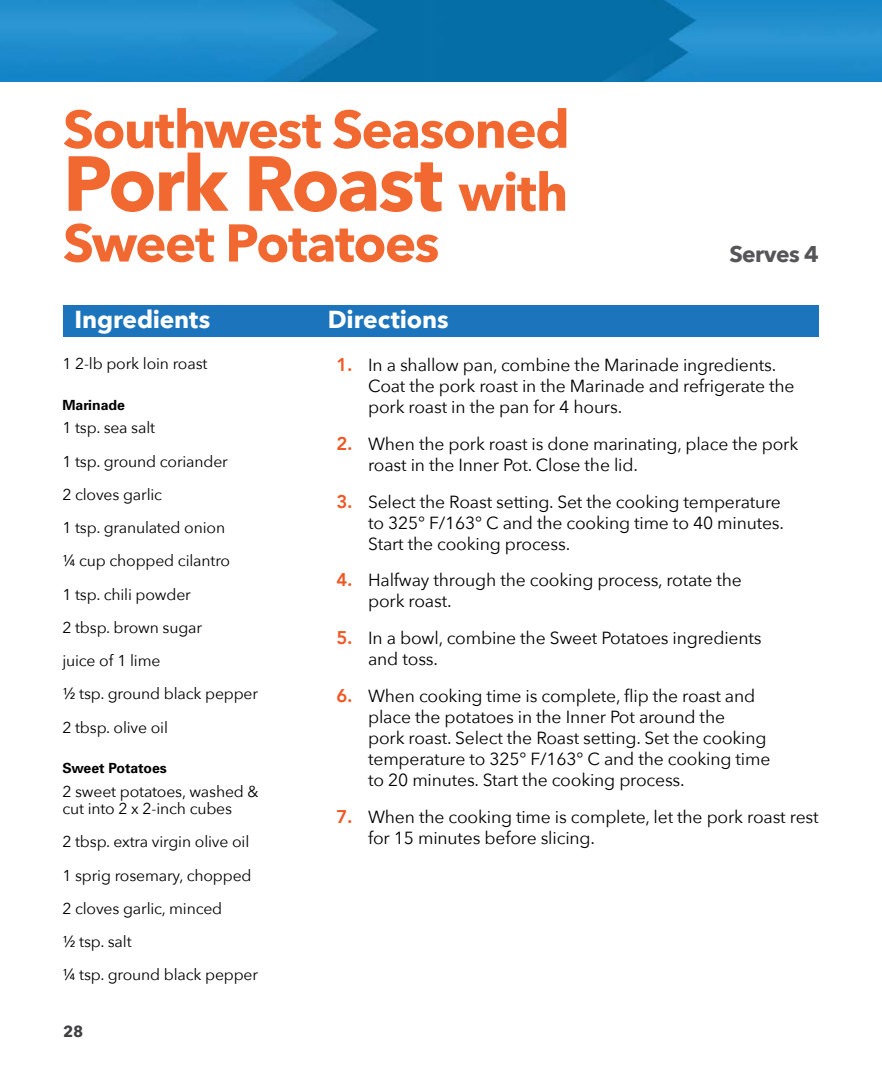
<style>
.page{position:relative;width:882px;height:1071px;background:#fff}
.page>*{position:absolute;margin:0;border:0;box-sizing:border-box;transform-origin:0 0}
.Recipe_Title{font:700 77px "Avenir Next";letter-spacing:-.035em;color:#f26831}
.Recipe_Title-2{font:700 52.5px "Avenir Next";letter-spacing:-.03em;color:#f26831}
.t1{font:700 24.5px "Avenir Next";letter-spacing:-.005em;color:#fff}
.Recipe_Title-3{font:700 22.75px "Avenir Next";letter-spacing:-.025em;color:#565659}
.t2{font:17.5px/21px "Avenir Next";letter-spacing:-.01em;color:#000}
.Ingredients{font:15.75px/17.5px "Avenir Next";letter-spacing:-.01em;color:#000}
.t3{font:700 15.75px "Avenir Next";color:#414042}
.ingredient_sub{font:700 14px "Univers";color:#000}
.s1{font-size:52.5px}
.s2{font-family:"Avenir";font-weight:800;font-size:18.38px;color:#f05622}
</style>
<div class="page">
<div style="left:63px;top:305px;width:756px;height:32px;background:#1c75bc"></div>
<img style="left:0;top:0;width:882px;height:82px">
<p class="Recipe_Title-2" style="left:63px;top:84px;width:508px">Southwest Seasoned</p>
<p class="Recipe_Title" style="left:63px;top:117px;width:507px">Pork Roast <span class="s1">with</span></p>
<p class="Recipe_Title-2" style="left:63px;top:198px;width:378px">Sweet Potatoes</p>
<h3 class="t1" style="left:75px;top:298px;width:137px">Ingredients</h3>
<h3 class="t1" style="left:328px;top:298px;width:122px">Directions</h3>
<p class="Recipe_Title-3" style="left:729px;top:234px;width:91px">Serves 4</p>
<p class="Ingredients" style="left:62px;top:354px;width:147px">1 2-lb pork loin roast</p>
<p class="ingredient_sub" style="left:62px;top:396px;width:64px">Marinade</p>
<p class="Ingredients" style="left:62px;top:418px;width:94px">1 tsp. sea salt</p>
<p class="Ingredients" style="left:62px;top:452px;width:167px">1 tsp. ground coriander</p>
<p class="Ingredients" style="left:62px;top:485px;width:101px">2 cloves garlic</p>
<p class="Ingredients" style="left:62px;top:518px;width:164px">1 tsp. granulated onion</p>
<p class="Ingredients" style="left:62px;top:551px;width:169px">¼ cup chopped cilantro</p>
<p class="Ingredients" style="left:62px;top:585px;width:130px">1 tsp. chili powder</p>
<p class="Ingredients" style="left:62px;top:618px;width:141px">2 tbsp. brown sugar</p>
<p class="Ingredients" style="left:62px;top:651px;width:100px">juice of 1 lime</p>
<p class="Ingredients" style="left:62px;top:684px;width:197px">½ tsp. ground black pepper</p>
<p class="Ingredients" style="left:62px;top:718px;width:107px">2 tbsp. olive oil</p>
<p class="ingredient_sub" style="left:62px;top:759px;width:106px">Sweet Potatoes</p>
<p class="Ingredients" style="left:62px;top:782px;width:198px">2 sweet potatoes, washed &amp; cut into 2 x 2-inch cubes</p>
<p class="Ingredients" style="left:62px;top:832px;width:188px">2 tbsp. extra virgin olive oil</p>
<p class="Ingredients" style="left:62px;top:866px;width:191px">1 sprig rosemary, chopped</p>
<p class="Ingredients" style="left:62px;top:899px;width:161px">2 cloves garlic, minced</p>
<p class="Ingredients" style="left:62px;top:932px;width:71px">½ tsp. salt</p>
<p class="Ingredients" style="left:62px;top:965px;width:197px">¼ tsp. ground black pepper</p>
<p class="t3" style="left:63px;top:1017px;width:22px">28</p>
<p class="t2" style="left:368px;top:354px;width:428px;text-indent:-32px"><span class="s2">1.</span> In a shallow pan, combine the Marinade ingredients.<br>Coat the pork roast in the Marinade and refrigerate the pork roast in the pan for 4 hours.</p>
<p class="t2" style="left:368px;top:432px;width:432px;text-indent:-32px"><span class="s2">2.</span> When the pork roast is done marinating, place the pork roast in the Inner Pot. Close the lid.</p>
<p class="t2" style="left:368px;top:490px;width:417px;text-indent:-32px"><span class="s2">3.</span> Select the Roast setting. Set the cooking temperature to 325° F/163° C and the cooking time to 40 minutes.<br>Start the cooking process.</p>
<p class="t2" style="left:368px;top:569px;width:375px;text-indent:-32px"><span class="s2">4.</span> Halfway through the cooking process, rotate the pork roast.</p>
<p class="t2" style="left:368px;top:627px;width:395px;text-indent:-32px"><span class="s2">5.</span> In a bowl, combine the Sweet Potatoes ingredients and toss.</p>
<p class="t2" style="left:368px;top:684px;width:404px;text-indent:-32px"><span class="s2">6.</span> When cooking time is complete, flip the roast and place the potatoes in the Inner Pot around the<br>pork roast. Select the Roast setting. Set the cooking temperature to 325° F/163° C and the cooking time to 20 minutes. Start the cooking process.</p>
<p class="t2" style="left:368px;top:805px;width:452px;text-indent:-32px"><span class="s2">7.</span> When the cooking time is complete, let the pork roast rest for 15 minutes before slicing.</p>
</div>
